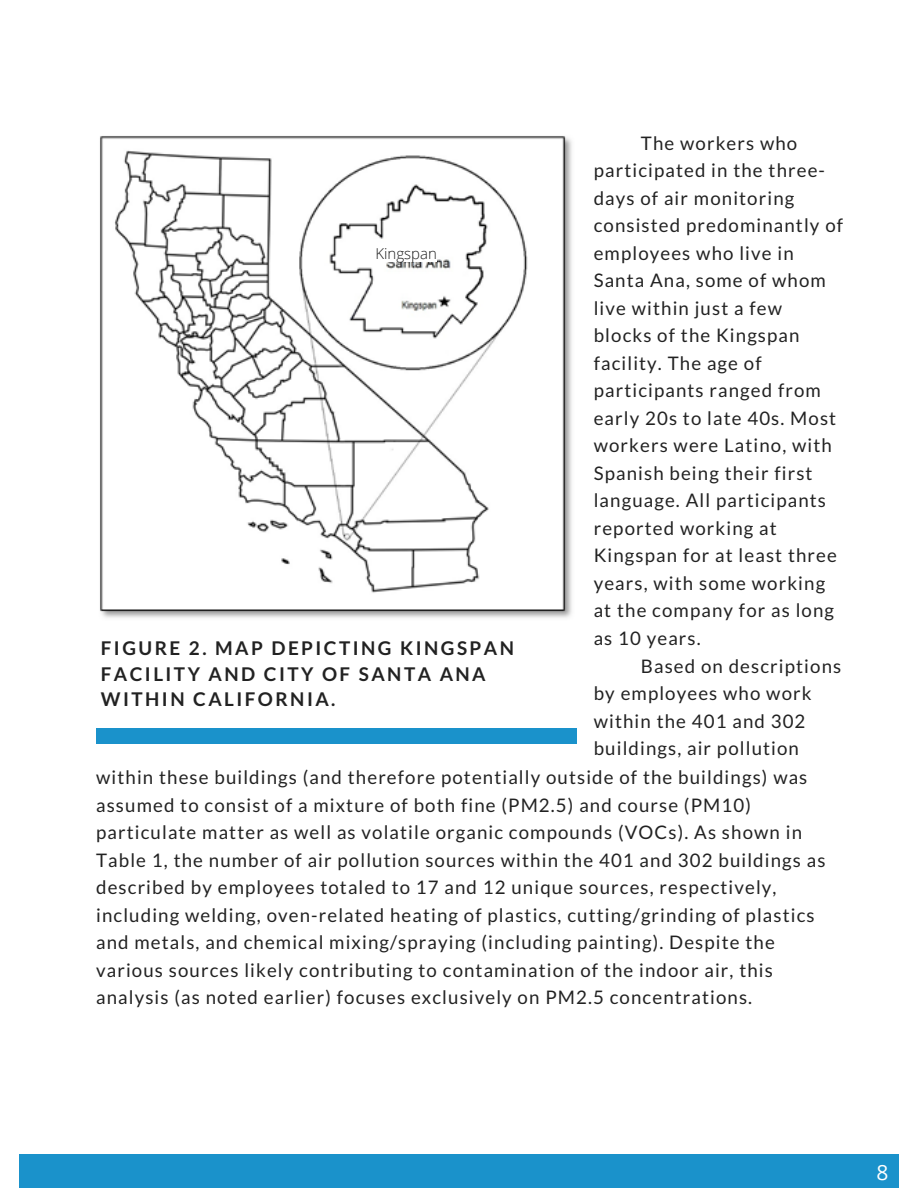
<style>
.page{position:relative;width:918px;height:1188px;background:#fff}
.page>*{position:absolute;margin:0;border:0;box-sizing:border-box;transform-origin:0 0}
.t1{font:21px "Open Sans";color:#fff}
.t2{font:700 18.9px/25.8px "Lato";letter-spacing:.13em;color:#222}
.t3{font:18.6px/27.5px "Lato";letter-spacing:.06em;color:#222}
.t4{font:300 15px "Open Sans";color:#1c1c1c}
</style>
<div class="page">
<div style="left:19px;top:1155px;width:880px;height:33px;background:#1a92cb"></div>
<div style="left:96px;top:728px;width:481px;height:15px;background:#1a92cb"></div>
<img style="left:100px;top:136px;width:472px;height:482px">
<div style="left:370px;top:245px;width:67px;height:17px;background:#fff"></div>
<p class="t4" style="left:375px;top:243px;width:63px">Kingspan</p>
<p class="t2" style="left:101px;top:634px;width:415px">FIGURE 2. MAP DEPICTING KINGSPAN<br>FACILITY AND CITY OF SANTA ANA<br>WITHIN CALIFORNIA.</p>
<p class="t3" style="left:594px;top:129px;width:251px;text-indent:47px">The workers who participated in the three&shy;days of air monitoring consisted predominantly of employees who live in<br>Santa Ana, some of whom live within just a few blocks of the Kingspan facility. The age of participants ranged from early 20s to late 40s. Most workers were Latino, with<br>Spanish being their first language. All participants reported working at<br>Kingspan for at least three years, with some working at the company for as long as 10 years.</p>
<p class="t3" style="left:594px;top:652px;width:249px;text-indent:47px">Based on descriptions by employees who work within the 401 and 302 buildings, air pollution</p>
<p class="t3" style="left:96px;top:763px;width:731px">within these buildings (and therefore potentially outside of the buildings) was assumed to consist of a mixture of both fine (PM2.5) and course (PM10) particulate matter as well as volatile organic compounds (VOCs). As shown in Table 1, the number of air pollution sources within the 401 and 302 buildings as described by employees totaled to 17 and 12 unique sources, respectively, including welding, oven-related heating of plastics, cutting/grinding of plastics and metals, and chemical mixing/spraying (including painting). Despite the various sources likely contributing to contamination of the indoor air, this analysis (as noted earlier) focuses exclusively on PM2.5 concentrations.</p>
<p class="t1" style="left:877px;top:1157px;width:13px">8</p>
</div>
